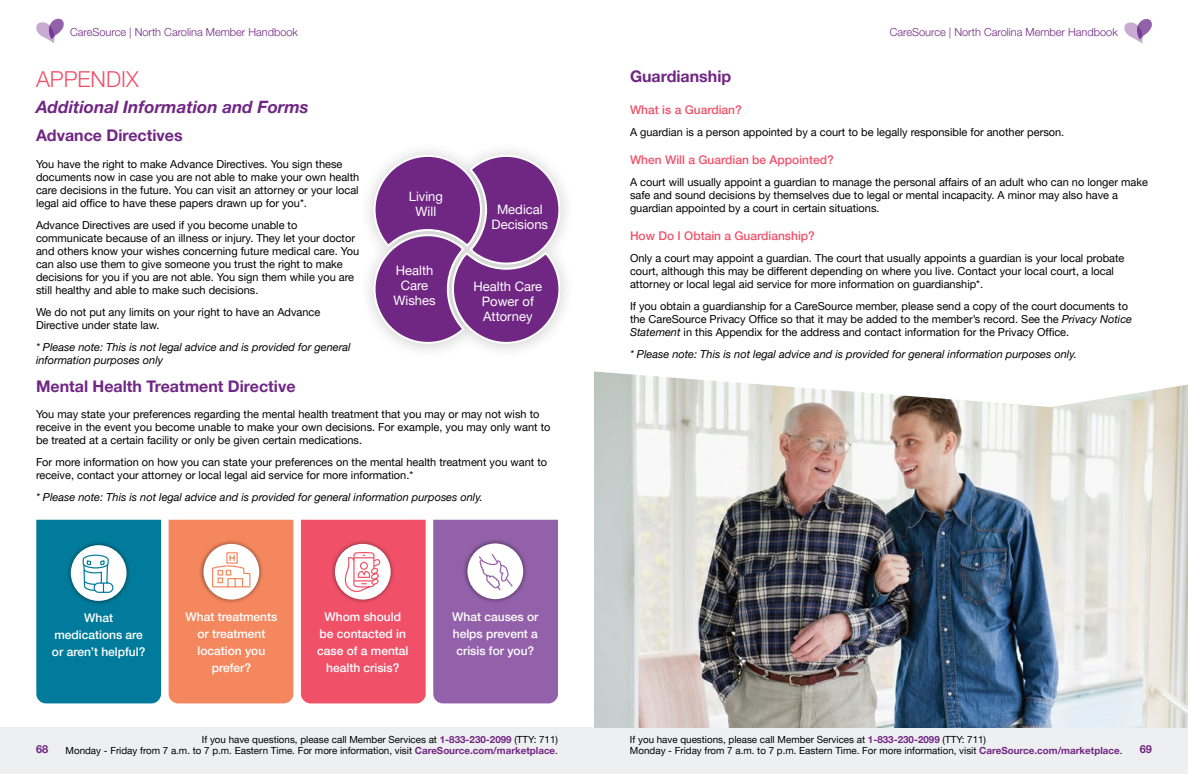
<style>
.page{position:relative;width:1188px;height:774px;background:#fff}
.page>*{position:absolute;margin:0;border:0;box-sizing:border-box;transform-origin:0 0}
.t1{font:300 22px "Helvetica Neue LT Pro";color:#f05169}
.t2{font:italic 700 17px "Helvetica Neue LT Pro";color:#702784}
.t3{font:700 16px "Helvetica Neue LT Pro";color:#702784}
.t4{font:13px/15px "Helvetica Neue LT Pro";color:#fff;text-align:center}
.t5{font:500 12px/17px "Helvetica Neue LT Pro";color:#fff;text-align:center}
.t6{font:500 12px "Helvetica Neue LT Pro";color:#f05169}
.t7{font:11px/13px "Helvetica Neue LT Pro";color:#000}
.t8{font:italic 11px/13px "Helvetica Neue LT Pro";color:#000}
.t9{font:300 11px "Helvetica Neue LT Pro";color:#702784}
.t10{font:700 11px "Helvetica Neue LT Pro";color:#702784}
.t11{font:9.8px/11px "Helvetica Neue LT Pro";color:#000;text-align:right}
.s1{font-style:italic}
.s2{font-weight:700;color:#702784}
</style>
<div class="page">
<div style="left:0;top:727px;width:1188px;height:47px;background:#eeeff0"></div>
<svg style="left:36px;top:18px;width:28px;height:25px"></svg>
<svg style="left:1124px;top:19px;width:28px;height:25px"></svg>
<div style="left:358px;top:141px;width:218px;height:220px;background:#000;opacity:.2"></div>
<svg style="left:373px;top:154px;width:188px;height:191px;background:#8f579e"></svg>
<svg style="left:36px;top:520px;width:125px;height:183px;background:#1b88a5"></svg>
<svg style="left:169px;top:520px;width:124px;height:183px;background:#f4916d"></svg>
<svg style="left:301px;top:520px;width:125px;height:183px;background:#f06076"></svg>
<svg style="left:433px;top:520px;width:125px;height:183px;background:#9e71b1"></svg>
<img style="left:594px;top:407px;width:594px;height:320px">
<svg style="left:594px;top:371px;width:594px;height:36px"></svg>
<p class="t9" style="left:70px;top:26px;width:230px">CareSource | North Carolina Member Handbook</p>
<p class="t9" style="left:890px;top:25px;width:230px">CareSource | North Carolina Member Handbook</p>
<h2 class="t1" style="left:36px;top:66px;width:104px">APPENDIX</h2>
<h3 class="t2" style="left:36px;top:97px;width:274px">Additional Information and Forms</h3>
<h4 class="t3" style="left:36px;top:126px;width:148px">Advance Directives</h4>
<p class="t7" style="left:36px;top:157px;width:325px">You have the right to make Advance Directives. You sign these documents now in case you are not able to make your own health care decisions in the future. You can visit an attorney or your local legal aid office to have these papers drawn up for you*.</p>
<p class="t7" style="left:36px;top:218px;width:325px">Advance Directives are used if you become unable to communicate because of an illness or injury. They let your doctor and others know your wishes concerning future medical care. You can also use them to give someone you trust the right to make decisions for you if you are not able. You sign them while you are still healthy and able to make such decisions.</p>
<p class="t7" style="left:36px;top:305px;width:286px">We do not put any limits on your right to have an Advance<br>Directive under state law.</p>
<p class="t8" style="left:36px;top:340px;width:316px">* Please note: This is not legal advice and is provided for general information purposes only</p>
<p class="t4" style="left:409px;top:188px;width:36px">Living<br>Will</p>
<p class="t4" style="left:394px;top:263px;width:44px">Health<br>Care<br>Wishes</p>
<p class="t4" style="left:492px;top:201px;width:58px">Medical<br>Decisions</p>
<p class="t4" style="left:474px;top:278px;width:70px">Health Care<br>Power of<br>Attorney</p>
<h4 class="t3" style="left:36px;top:376px;width:261px">Mental Health Treatment Directive</h4>
<p class="t7" style="left:36px;top:408px;width:516px">You may state your preferences regarding the mental health treatment that you may or may not wish to receive in the event you become unable to make your own decisions. For example, you may only want to be treated at a certain facility or only be given certain medications.</p>
<p class="t7" style="left:36px;top:456px;width:513px">For more information on how you can state your preferences on the mental health treatment you want to receive, contact your attorney or local legal aid service for more information.*</p>
<p class="t8" style="left:36px;top:491px;width:448px">* Please note: This is not legal advice and is provided for general information purposes only.</p>
<p class="t5" style="left:52px;top:609px;width:95px">What medications are or aren’t helpful?</p>
<p class="t5" style="left:185px;top:608px;width:93px">What treatments or treatment location you prefer?</p>
<p class="t5" style="left:317px;top:608px;width:93px">Whom should be contacted in case of a mental health crisis?</p>
<p class="t5" style="left:452px;top:608px;width:88px">What causes or helps prevent a crisis for you?</p>
<h4 class="t3" style="left:630px;top:66px;width:103px">Guardianship</h4>
<p class="t6" style="left:630px;top:103px;width:113px">What is a Guardian?</p>
<p class="t7" style="left:630px;top:126px;width:436px">A guardian is a person appointed by a court to be legally responsible for another person.</p>
<p class="t6" style="left:630px;top:153px;width:205px">When Will a Guardian be Appointed?</p>
<p class="t7" style="left:630px;top:176px;width:520px">A court will usually appoint a guardian to manage the personal affairs of an adult who can no longer make safe and sound decisions by themselves due to legal or mental incapacity. A minor may also have a guardian appointed by a court in certain situations.</p>
<p class="t6" style="left:630px;top:229px;width:186px">How Do I Obtain a Guardianship?</p>
<p class="t7" style="left:630px;top:252px;width:496px">Only a court may appoint a guardian. The court that usually appoints a guardian is your local probate court, although this may be different depending on where you live. Contact your local court, a local attorney or local legal aid service for more information on guardianship*.</p>
<p class="t7" style="left:630px;top:300px;width:504px">If you obtain a guardianship for a CareSource member, please send a copy of the court documents to the CareSource Privacy Office so that it may be added to the member’s record. See the <span class="s1">Privacy Notice<br>Statement</span> in this Appendix for the address and contact information for the Privacy Office.</p>
<p class="t8" style="left:630px;top:348px;width:448px">* Please note: This is not legal advice and is provided for general information purposes only.</p>
<p class="t11" style="left:66px;top:734px;width:494px">If you have questions, please call Member Services at <span class="s2">1-833-230-2099</span> (TTY: 711)<br>Monday - Friday from 7 a.m. to 7 p.m. Eastern Time. For more information, visit <span class="s2">CareSource.com/marketplace</span>.</p>
<p class="t11" style="left:630px;top:734px;width:494px;text-align:left">If you have questions, please call Member Services at <span class="s2">1-833-230-2099</span> (TTY: 711)<br>Monday - Friday from 7 a.m. to 7 p.m. Eastern Time. For more information, visit <span class="s2">CareSource.com/marketplace</span>.</p>
<p class="t10" style="left:36px;top:742px;width:14px">68</p>
<p class="t10" style="left:1140px;top:742px;width:14px">69</p>
</div>
